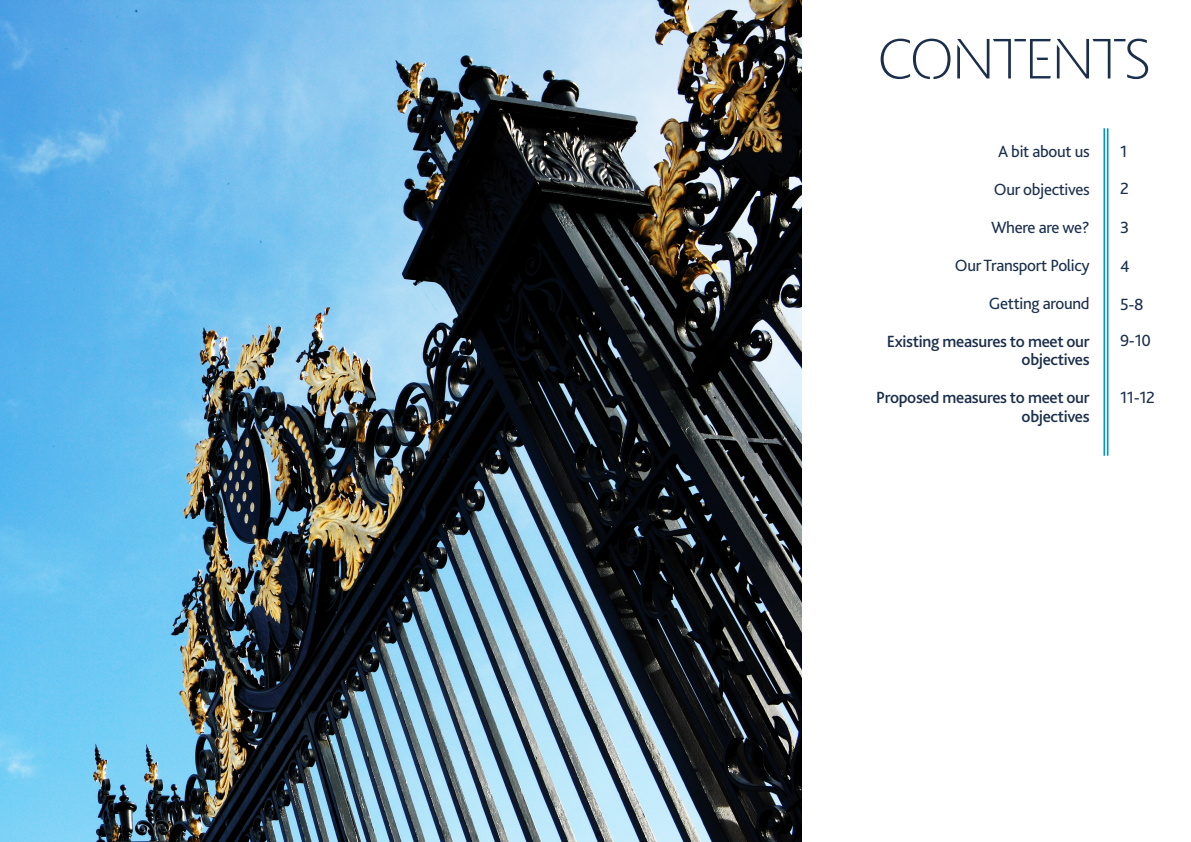
<style>
.page{position:relative;width:1191px;height:842px;background:#fff}
.page>*{position:absolute;margin:0;border:0;box-sizing:border-box;transform-origin:0 0}
.t1{font:60px "Bath Spa New Roman Headline";letter-spacing:-.04em;color:#1b2f4c}
.t2{font:17px "Bliss 2";letter-spacing:-.02em;color:#1b2f4c}
.t3{font:500 17px/18px "Bliss 2";letter-spacing:-.02em;color:#1b2f4c;text-align:right}
</style>
<div class="page">
<hr style="left:1106px;top:128px;width:2px;height:328px;background:#0097cd">
<hr style="left:1103px;top:128px;width:2px;height:328px;background:#0097cd">
<img style="left:0;top:0;width:801px;height:842px">
<p class="t1" style="left:877px;top:27px;width:275px">CONTENTS</p>
<p class="t2" style="left:998px;top:141px;width:93px">A bit about us</p>
<p class="t2" style="left:994px;top:179px;width:97px">Our objectives</p>
<p class="t2" style="left:991px;top:217px;width:100px">Where are we?</p>
<p class="t2" style="left:955px;top:255px;width:136px">Our Transport Policy</p>
<p class="t2" style="left:989px;top:293px;width:102px">Getting around</p>
<p class="t3" style="left:886px;top:332px;width:204px">Existing measures to meet our objectives</p>
<p class="t3" style="left:876px;top:388px;width:215px;line-height:19px">Proposed measures to meet our objectives</p>
<p class="t2" style="left:1120px;top:141px;width:9px">1</p>
<p class="t2" style="left:1120px;top:178px;width:10px">2</p>
<p class="t2" style="left:1120px;top:217px;width:11px">3</p>
<p class="t2" style="left:1120px;top:256px;width:11px">4</p>
<p class="t2" style="left:1120px;top:294px;width:25px">5-8</p>
<p class="t2" style="left:1120px;top:330px;width:32px">9-10</p>
<p class="t2" style="left:1120px;top:387px;width:36px">11-12</p>
</div>
